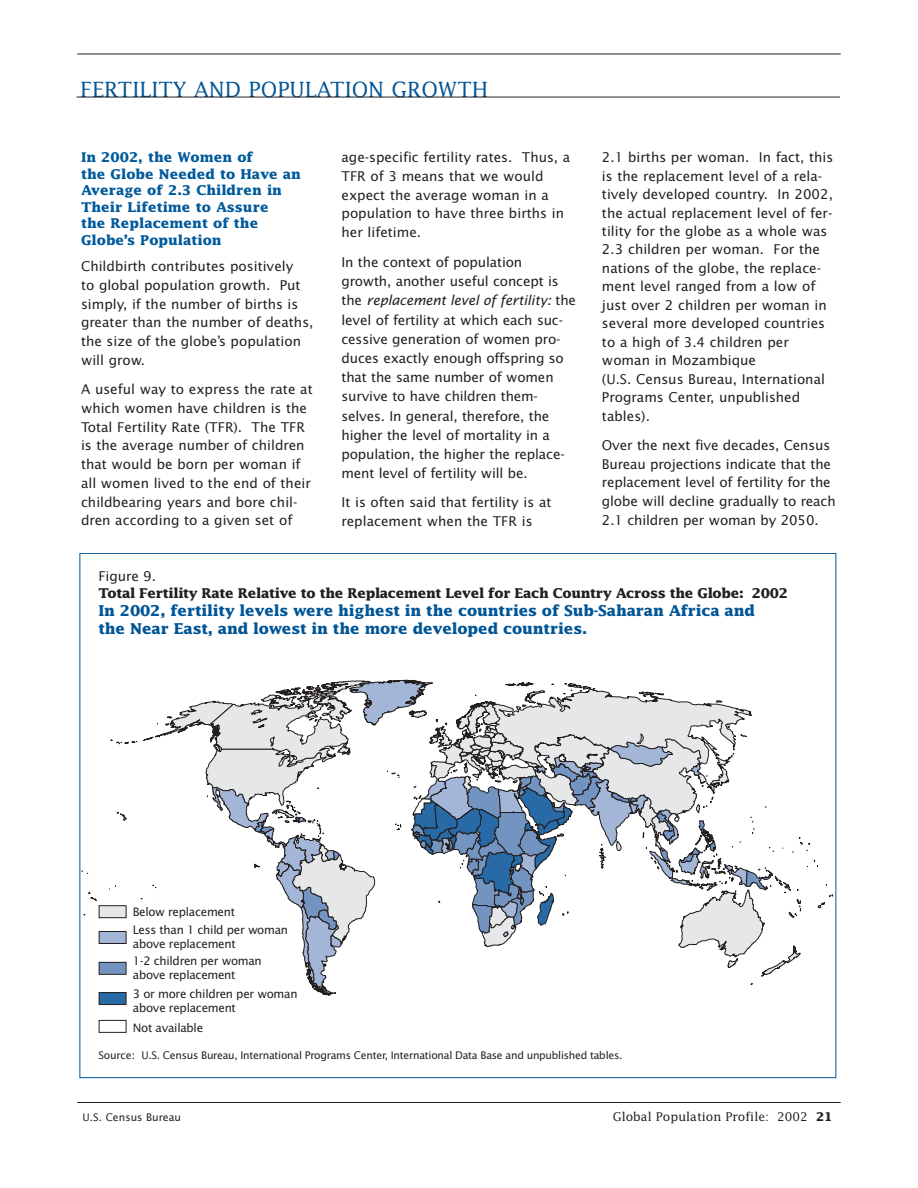
<style>
.page{position:relative;width:918px;height:1188px;background:#fff}
.page>*{position:absolute;margin:0;border:0;box-sizing:border-box;transform-origin:0 0}
.t1{font:21px "Lucida";color:#005596}
.t2{font:700 15px/18px "Lucida";letter-spacing:-.01em;color:#005596}
.t3{font:13.5px/18.8px "Lucida Sans";color:#231f20}
.t4{font:700 13.5px/16.5px "Lucida";color:#005a9c}
.t5{font:700 13.5px "Lucida";letter-spacing:-.025em;color:#231f20}
.t6{font:12px "Lucida";color:#231f20}
.t7{font:11.7px/17.7px "Lucida Sans";letter-spacing:-.025em;color:#231f20}
.t8{font:10.5px "Lucida Sans";letter-spacing:-.025em;color:#231f20}
.t9{font:10.5px "Lucida Sans";color:#231f20}
.s1{font-style:italic}
.s2{font-weight:700}
</style>
<div class="page">
<hr style="left:77px;top:54px;width:764px;height:1px;background:#231f20">
<hr style="left:77px;top:1102px;width:764px;height:1px;background:#231f20">
<hr style="left:76px;top:97px;width:764px;height:1px;background:#231f20">
<svg style="left:82px;top:680px;width:751px;height:316px"></svg>
<div style="left:99px;top:906px;width:27px;height:12px;background:#e6e7e8"></div>
<div style="left:99px;top:905px;width:27px;height:13px;border:1px solid #231f20"></div>
<div style="left:99px;top:931px;width:27px;height:12px;background:#a4b6d7"></div>
<div style="left:99px;top:931px;width:27px;height:13px;border:1px solid #231f20"></div>
<div style="left:99px;top:962px;width:27px;height:12px;background:#7393c1"></div>
<div style="left:99px;top:962px;width:27px;height:13px;border:1px solid #231f20"></div>
<div style="left:99px;top:993px;width:27px;height:12px;background:#286aa6"></div>
<div style="left:99px;top:992px;width:27px;height:13px;border:1px solid #231f20"></div>
<div style="left:99px;top:1020px;width:27px;height:13px;border:1px solid #231f20"></div>
<div style="left:131px;top:902px;width:147px;height:137px;background:#fff"></div>
<h1 class="t1" style="left:80px;top:81px;width:409px">FERTILITY AND POPULATION GROWTH</h1>
<p class="t4" style="left:81px;top:150px;width:222px">In 2002, the Women of<br>the Globe Needed to Have an<br>Average of 2.3 Children in<br>Their Lifetime to Assure<br>the Replacement of the<br>Globe’s Population</p>
<p class="t3" style="left:81px;top:258px;width:234px">Childbirth contributes positively<br>to global population growth. Put simply, if the number of births is greater than the number of deaths, the size of the globe’s population will grow.</p>
<p class="t3" style="left:81px;top:381px;width:233px">A useful way to express the rate at which women have children is the<br>Total Fertility Rate (TFR). The TFR is the average number of children that would be born per woman if all women lived to the end of their childbearing years and bore chil&shy;dren according to a given set of</p>
<p class="t3" style="left:342px;top:149px;width:230px">age-specific fertility rates. Thus, a<br>TFR of 3 means that we would expect the average woman in a population to have three births in her lifetime.</p>
<p class="t3" style="left:341px;top:253px;width:236px;line-height:19.2px">In the context of population<br>growth, another useful concept is the <span class="s1">replacement level of fertility:</span> the level of fertility at which each suc&shy;cessive generation of women pro&shy;duces exactly enough offspring so that the same number of women survive to have children them&shy;selves. In general, therefore, the higher the level of mortality in a population, the higher the replace&shy;ment level of fertility will be.</p>
<p class="t3" style="left:341px;top:494px;width:212px">It is often said that fertility is at replacement when the TFR is</p>
<p class="t3" style="left:602px;top:149px;width:233px">2.1 births per woman. In fact, this is the replacement level of a rela&shy;tively developed country. In 2002, the actual replacement level of fer&shy;tility for the globe as a whole was<br>2.3 children per woman. For the nations of the globe, the replace&shy;ment level ranged from a low of just over 2 children per woman in several more developed countries to a high of 3.4 children per woman in Mozambique<br>(U.S. Census Bureau, International<br>Programs Center, unpublished tables).</p>
<p class="t3" style="left:602px;top:437px;width:235px">Over the next five decades, Census Bureau projections indicate that the replacement level of fertility for the globe will decline gradually to reach 2.1 children per woman by 2050.</p>
<p class="t3" style="left:98px;top:568px;width:59px">Figure 9.</p>
<p class="t5" style="left:98px;top:587px;width:691px">Total Fertility Rate Relative to the Replacement Level for Each Country Across the Globe: 2002</p>
<p class="t2" style="left:98px;top:602px;width:658px">In 2002, fertility levels were highest in the countries of Sub-Saharan Africa and the Near East, and lowest in the more developed countries.</p>
<p class="t7" style="left:133px;top:904px;width:157px">Below replacement<br>Less than 1 child per woman</p>
<p class="t7" style="left:133px;top:935px;width:130px">above replacement<br>1-2 children per woman</p>
<p class="t7" style="left:133px;top:966px;width:166px;line-height:19px">above replacement<br>3 or more children per woman</p>
<p class="t7" style="left:133px;top:999px;width:105px;line-height:19.4px">above replacement<br>Not available</p>
<p class="t8" style="left:98px;top:1050px;width:526px">Source: U.S. Census Bureau, International Programs Center, International Data Base and unpublished tables.</p>
<p class="t9" style="left:82px;top:1113px;width:100px">U.S. Census Bureau</p>
<p class="t6" style="left:613px;top:1111px;width:221px">Global Population Profile: 2002 <span class="s2">21</span></p>
</div>
